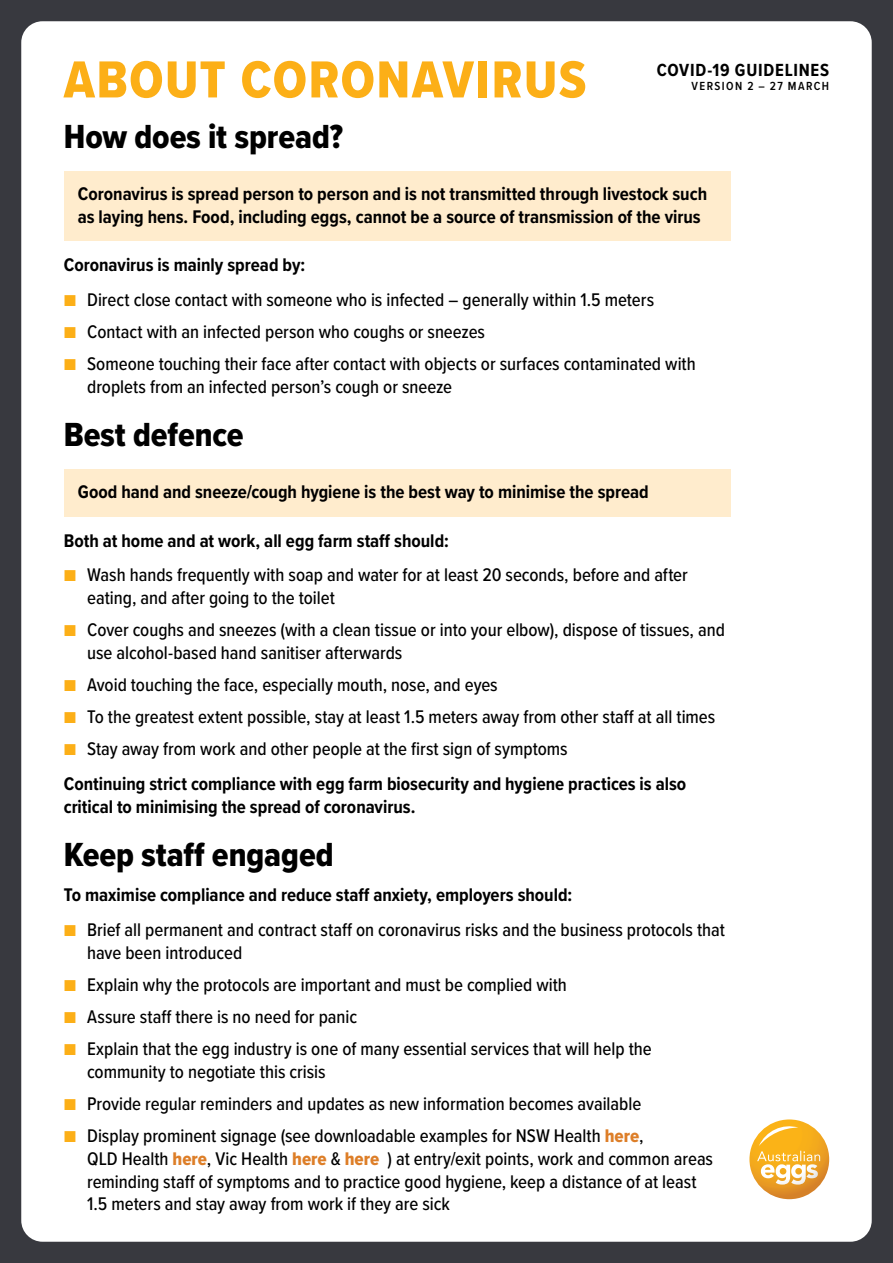
<style>
.page{position:relative;width:893px;height:1263px;background:#38393f}
.page>*{position:absolute;margin:0;border:0;box-sizing:border-box;transform-origin:0 0}
.t1{font:54px "Proxima Nova Cond Extrabld";letter-spacing:.025em;color:#fcaf17}
.t2{font:34.65px "Proxima Nova Cond Extrabld";color:#000}
.t3{font:500 18.9px/22.8px "Proxima Nova Cond";color:#000}
.t4{font:700 18.9px/22.8px "Proxima Nova Cond";color:#000}
.t5{font:700 18.15px "Proxima Nova Cond";letter-spacing:.045em;color:#000}
.t6{font:600 12.15px "Proxima Nova Cond";letter-spacing:.115em;color:#000}
.s1{color:#fcaf17}
.s2{font-weight:500;color:#fcaf17}
.s3{font-weight:500}
.s4{font-family:"Proxima Nova Cond Extrabld";font-weight:400;color:#dd7e28}
</style>
<div class="page">
<div style="left:21px;top:21px;width:851px;height:1221px;background:#fff;border-radius:21px"></div>
<div style="left:64px;top:171px;width:666px;height:70px;background:#ffeccd"></div>
<div style="left:64px;top:469px;width:666px;height:47px;background:#ffeccd"></div>
<svg style="left:749px;top:1119px;width:80px;height:80px"></svg>
<svg style="left:757px;top:1123px;width:63px;height:61px"></svg>
<h1 class="t1" style="left:64px;top:40px;width:524px">ABOUT CORONAVIRUS</h1>
<h2 class="t2" style="left:64px;top:110px;width:281px">How does it spread?</h2>
<p class="t4" style="left:78px;top:182px;width:631px">Coronavirus is spread person to person and is not transmitted through livestock such as laying hens. Food, including eggs, cannot be a source of transmission of the virus</p>
<p class="t4" style="left:64px;top:253px;width:243px">Coronavirus is mainly spread by:</p>
<p class="t3" style="left:64px;top:287px;width:592px"><span class="s1">■</span> Direct close contact with someone who is infected – generally within 1.5 meters</p>
<p class="t3" style="left:64px;top:319px;width:423px"><span class="s1">■</span> Contact with an infected person who coughs or sneezes</p>
<p class="t3" style="left:87px;top:351px;width:610px;text-indent:-23px"><span class="s1">■</span> Someone touching their face after contact with objects or surfaces contaminated with droplets from an infected person’s cough or sneeze</p>
<h2 class="t2" style="left:64px;top:409px;width:181px">Best defence</h2>
<p class="t4" style="left:78px;top:480px;width:572px">Good hand and sneeze/cough hygiene is the best way to minimise the spread</p>
<p class="t4" style="left:64px;top:529px;width:387px">Both at home and at work, all egg farm staff should:</p>
<p class="t3" style="left:87px;top:563px;width:602px;text-indent:-23px"><span class="s1">■</span> Wash hands frequently with soap and water for at least 20 seconds, before and after eating, and after going to the toilet</p>
<p class="t3" style="left:87px;top:618px;width:639px;text-indent:-23px"><span class="s1">■</span> Cover coughs and sneezes (with a clean tissue or into your elbow), dispose of tissues, and use alcohol-based hand sanitiser afterwards</p>
<p class="t3" style="left:64px;top:673px;width:435px"><span class="s1">■</span> Avoid touching the face, especially mouth, nose, and eyes</p>
<p class="t3" style="left:64px;top:705px;width:653px"><span class="s1">■</span> To the greatest extent possible, stay at least 1.5 meters away from other staff at all times</p>
<p class="t4" style="left:64px;top:731px;width:624px;line-height:34.5px"><span class="s2">■</span> <span class="s3">Stay away from work and other people at the first sign of symptoms<br></span>Continuing strict compliance with egg farm biosecurity and hygiene practices is also</p>
<p class="t4" style="left:64px;top:794px;width:353px">critical to minimising the spread of coronavirus.</p>
<h2 class="t2" style="left:64px;top:829px;width:271px">Keep staff engaged</h2>
<p class="t4" style="left:64px;top:883px;width:510px">To maximise compliance and reduce staff anxiety, employers should:</p>
<p class="t3" style="left:87px;top:917px;width:639px;text-indent:-23px"><span class="s1">■</span> Brief all permanent and contract staff on coronavirus risks and the business protocols that have been introduced</p>
<p class="t3" style="left:64px;top:972px;width:505px"><span class="s1">■</span> Explain why the protocols are important and must be complied with</p>
<p class="t3" style="left:64px;top:1004px;width:295px"><span class="s1">■</span> Assure staff there is no need for panic</p>
<p class="t3" style="left:87px;top:1036px;width:566px;text-indent:-23px"><span class="s1">■</span> Explain that the egg industry is one of many essential services that will help the community to negotiate this crisis</p>
<p class="t3" style="left:64px;top:1091px;width:579px"><span class="s1">■</span> Provide regular reminders and updates as new information becomes available</p>
<p class="t3" style="left:87px;top:1123px;width:627px;text-indent:-23px"><span class="s1">■</span> Display prominent signage (see downloadable examples for NSW Health <span class="s4">here</span>,<br>QLD Health <span class="s4">here</span>, Vic Health <span class="s4">here</span> &amp; <span class="s4">here</span> ) at entry/exit points, work and common areas reminding staff of symptoms and to practice good hygiene, keep a distance of at least 1.5 meters and stay away from work if they are sick</p>
<p class="t5" style="left:657px;top:57px;width:174px">COVID-19 GUIDELINES</p>
<p class="t6" style="left:691px;top:77px;width:139px">VERSION 2 – 27 MARCH</p>
</div>
